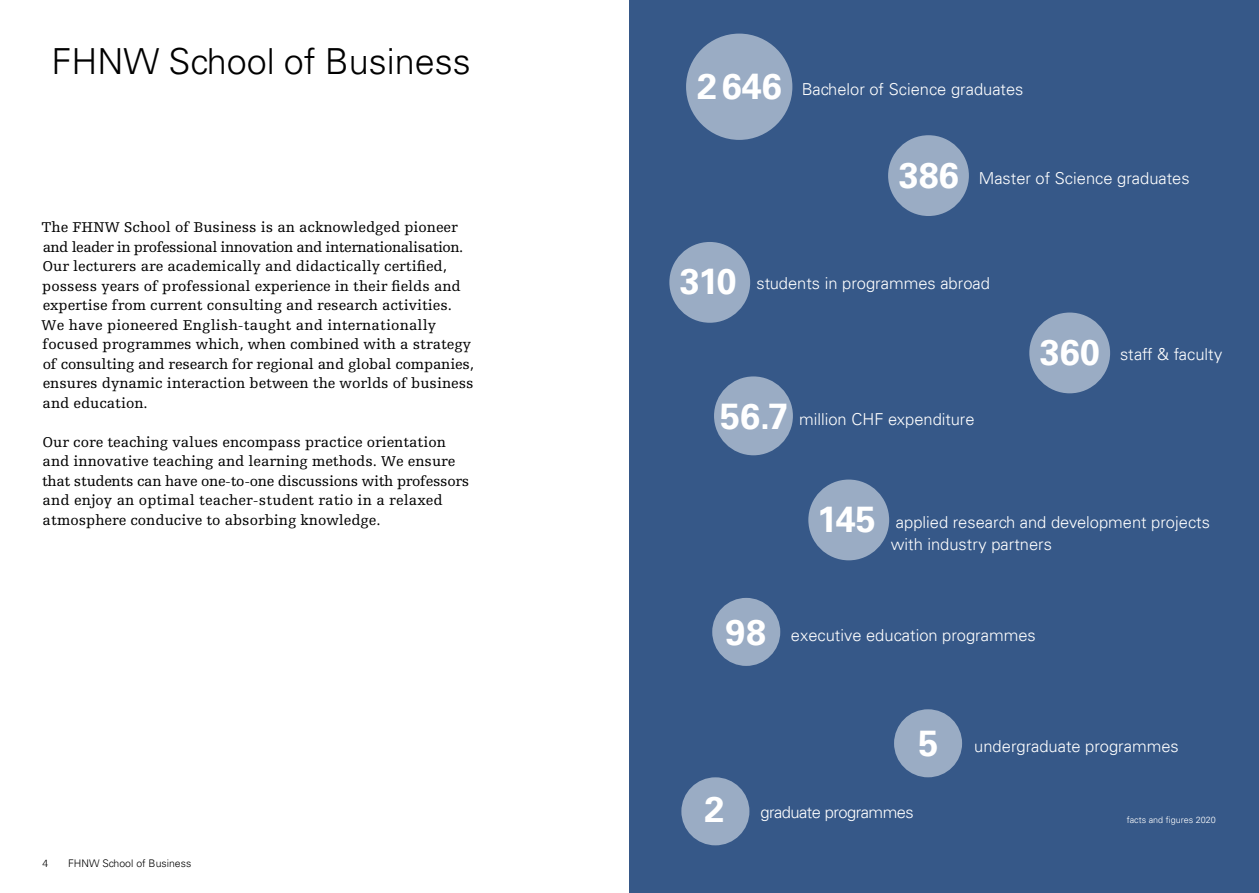
<style>
.page{position:relative;width:1259px;height:893px;background:#fff}
.page>*{position:absolute;margin:0;border:0;box-sizing:border-box;transform-origin:0 0}
.t1{font:300 36px "Univers LT";color:#000}
.t2{font:300 16.5px/22.5px "Univers LT";color:#fff}
.t3{font:300 16.5px "Univers LT";letter-spacing:-.03em;color:#fff}
.t4{font:15px/19.5px "Egyptienne FLT Std";color:#000}
.t5{font:300 10.5px "Univers LT";color:#000}
.t6{font:300 9px "Univers LT";color:#fff}
.s1{font-weight:700;font-size:36px}
</style>
<div class="page">
<div style="left:629px;top:0;width:630px;height:893px;background:#365888"></div>
<div style="left:888px;top:135px;width:81px;height:81px;background:#9aacc4;border-radius:50%"></div>
<div style="left:686px;top:34px;width:106px;height:106px;background:#9aacc4;border-radius:50%"></div>
<div style="left:669px;top:242px;width:81px;height:81px;background:#9aacc4;border-radius:50%"></div>
<div style="left:714px;top:376px;width:79px;height:79px;background:#9aacc4;border-radius:50%"></div>
<div style="left:808px;top:480px;width:81px;height:80px;background:#9aacc4;border-radius:50%"></div>
<div style="left:712px;top:598px;width:68px;height:68px;background:#9aacc4;border-radius:50%"></div>
<div style="left:894px;top:709px;width:68px;height:68px;background:#9aacc4;border-radius:50%"></div>
<div style="left:681px;top:777px;width:68px;height:68px;background:#9aacc4;border-radius:50%"></div>
<div style="left:1029px;top:313px;width:81px;height:80px;background:#9aacc4;border-radius:50%"></div>
<h1 class="t1" style="left:52px;top:40px;width:421px">FHNW School of Business</h1>
<p class="t4" style="left:42px;top:218px;width:434px">The FHNW School of Business is an acknowledged pioneer and leader in professional innovation and internationalisation.<br>Our lecturers are academically and didactically certified, possess years of professional experience in their fields and expertise from current consulting and research activities.<br>We have pioneered English-taught and internationally focused programmes which, when combined with a strategy of consulting and research for regional and global companies, ensures dynamic interaction between the worlds of business and education.</p>
<p class="t4" style="left:42px;top:432px;width:429px">Our core teaching values encompass practice orientation and innovative teaching and learning methods. We ensure that students can have one-to-one discussions with professors and enjoy an optimal teacher-student ratio in a relaxed atmosphere conducive to absorbing knowledge.</p>
<p class="t5" style="left:43px;top:856px;width:7px">4</p>
<p class="t5" style="left:68px;top:856px;width:125px">FHNW School of Business</p>
<p class="t2" style="left:697px;top:78px;width:328px"><span class="s1">2646</span> Bachelor of Science graduates</p>
<p class="t2" style="left:898px;top:166px;width:292px"><span class="s1">386</span> Master of Science graduates</p>
<p class="t2" style="left:680px;top:272px;width:311px"><span class="s1">310</span> students in programmes abroad</p>
<p class="t2" style="left:720px;top:408px;width:256px"><span class="s1">56.7</span> million CHF expenditure</p>
<p class="t2" style="left:1040px;top:343px;width:184px"><span class="s1">360</span> staff &amp; faculty</p>
<p class="t2" style="left:891px;top:511px;width:321px;text-indent:-73px"><span class="s1">145</span> applied research and development projects with industry partners</p>
<p class="t2" style="left:725px;top:624px;width:312px"><span class="s1">98</span> executive education programmes</p>
<p class="t2" style="left:918px;top:735px;width:262px"><span class="s1">5</span> undergraduate programmes</p>
<p class="t3" style="left:704px;top:802px;width:211px"><span class="s1">2</span> graduate programmes</p>
<p class="t6" style="left:1127px;top:814px;width:90px">facts and figures 2020</p>
</div>
